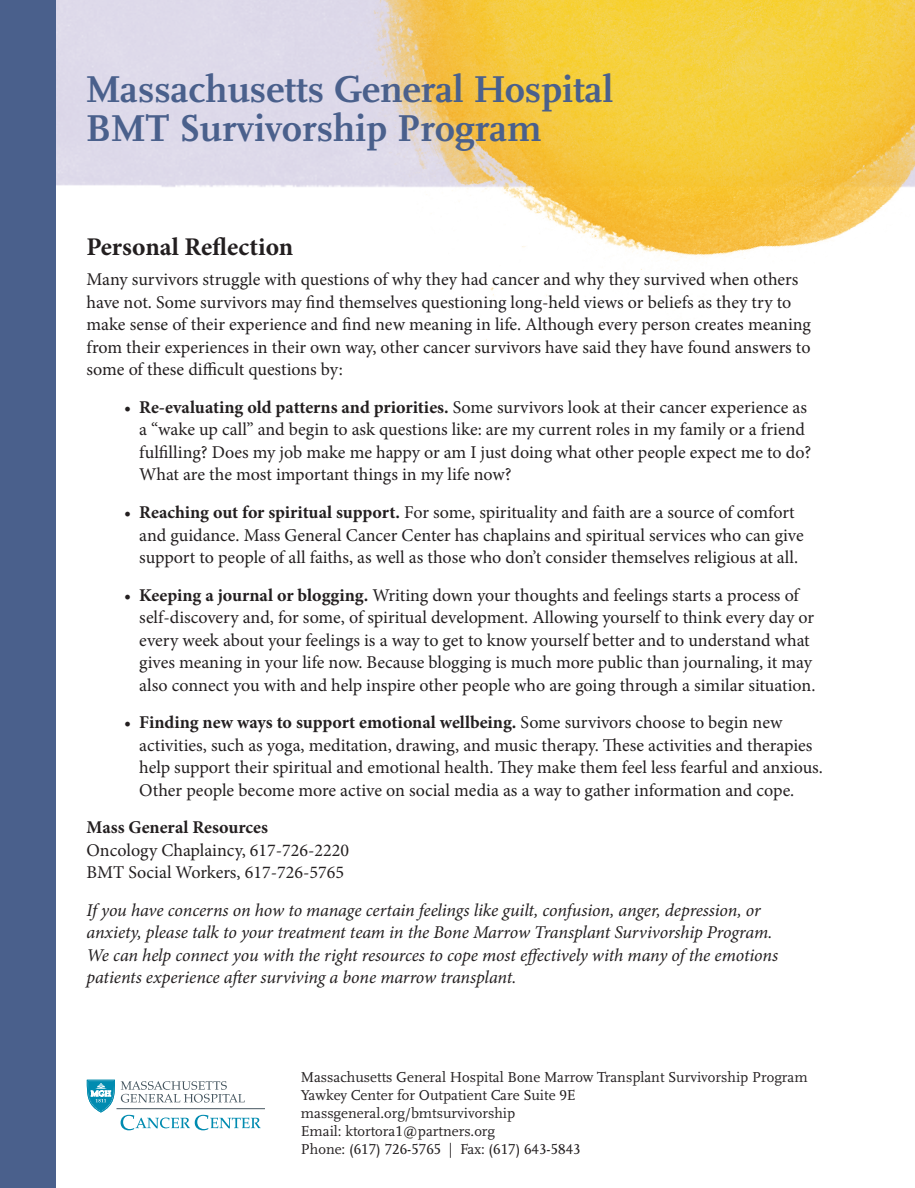
<style>
.page{position:relative;width:915px;height:1188px;background:#fff}
.page>*{position:absolute;margin:0;border:0;box-sizing:border-box;transform-origin:0 0}
.t1{font:700 39px/39px "Scala";color:#4a608c}
.t2{font:700 25.5px "Minion Pro";color:#231f20}
.t3{font:18px/22.5px "Minion Pro";color:#231f20}
.t4{font:italic 18px/22.5px "Minion Pro";letter-spacing:-.01em;color:#231f20}
.t5{font:15px "Scala";color:#231f20}
.t6{font:15px "Scala Figures";color:#231f20}
.s1{font-weight:700}
.s2{font-family:"Scala Figures"}
.s3{font-family:"Scala"}
</style>
<div class="page">
<div style="left:56px;top:0;width:164px;height:187px;background:#dedaea"></div>
<img style="left:220px;top:0;width:694px;height:341px">
<hr style="left:116px;top:1108px;width:149px;height:1px;background:#45555f">
<svg style="left:87px;top:1079px;width:173px;height:50px"></svg>
<div style="left:0;top:0;width:56px;height:1187px;background:#4a608c"></div>
<p class="t1" style="left:86px;top:70px;width:528px">Massachusetts General Hospital<br>BMT Survivorship Program</p>
<p class="t2" style="left:86px;top:229px;width:208px">Personal Reflection</p>
<p class="t3" style="left:86px;top:268px;width:725px">Many survivors struggle with questions of why they had cancer and why they survived when others have not. Some survivors may find themselves questioning long-held views or beliefs as they try to make sense of their experience and find new meaning in life. Although every person creates meaning from their experiences in their own way, other cancer survivors have said they have found answers to some of these difficult questions by:</p>
<p class="t3" style="left:139px;top:396px;width:673px;text-indent:-15px">• <span class="s1">Re-evaluating old patterns and priorities.</span> Some survivors look at their cancer experience as a “wake up call” and begin to ask questions like: are my current roles in my family or a friend fulfilling? Does my job make me happy or am I just doing what other people expect me to do?<br>What are the most important things in my life now?</p>
<p class="t3" style="left:139px;top:501px;width:665px;text-indent:-15px">• <span class="s1">Reaching out for spiritual support.</span> For some, spirituality and faith are a source of comfort and guidance. Mass General Cancer Center has chaplains and spiritual services who can give support to people of all faiths, as well as those who don’t consider themselves religious at all.</p>
<p class="t3" style="left:139px;top:583px;width:677px;text-indent:-15px">• <span class="s1">Keeping a journal or blogging.</span> Writing down your thoughts and feelings starts a process of self-discovery and, for some, of spiritual development. Allowing yourself to think every day or every week about your feelings is a way to get to know yourself better and to understand what gives meaning in your life now. Because blogging is much more public than journaling, it may also connect you with and help inspire other people who are going through a similar situation.</p>
<p class="t3" style="left:139px;top:711px;width:685px;text-indent:-15px">• <span class="s1">Finding new ways to support emotional wellbeing.</span> Some survivors choose to begin new activities, such as yoga, meditation, drawing, and music therapy. These activities and therapies help support their spiritual and emotional health. They make them feel less fearful and anxious.<br>Other people become more active on social media as a way to gather information and cope.</p>
<p class="t3" style="left:86px;top:816px;width:264px"><span class="s1">Mass General Resources<br></span>Oncology Chaplaincy, 617-726-2220<br>BMT Social Workers, 617-726-5765</p>
<p class="t4" style="left:86px;top:898px;width:693px">If you have concerns on how to manage certain feelings like guilt, confusion, anger, depression, or anxiety, please talk to your treatment team in the Bone Marrow Transplant Survivorship Program.<br>We can help connect you with the right resources to cope most effectively with many of the emotions patients experience after surviving a bone marrow transplant.</p>
<p class="t5" style="left:301px;top:1068px;width:508px">Massachusetts General Hospital Bone Marrow Transplant Survivorship Program</p>
<p class="t5" style="left:301px;top:1086px;width:276px">Yawkey Center for Outpatient Care Suite <span class="s2">9</span>E</p>
<p class="t5" style="left:301px;top:1104px;width:216px">massgeneral.org/bmtsurvivorship</p>
<p class="t5" style="left:301px;top:1122px;width:196px">Email: ktortora<span class="s2">1</span>@partners.org</p>
<p class="t6" style="left:301px;top:1139px;width:281px"><span class="s3">Phone: (</span>617<span class="s3">)</span> 726<span class="s3">-</span>5765 <span class="s3">| Fax: (</span>617<span class="s3">)</span> 643<span class="s3">-</span>5843</p>
</div>
